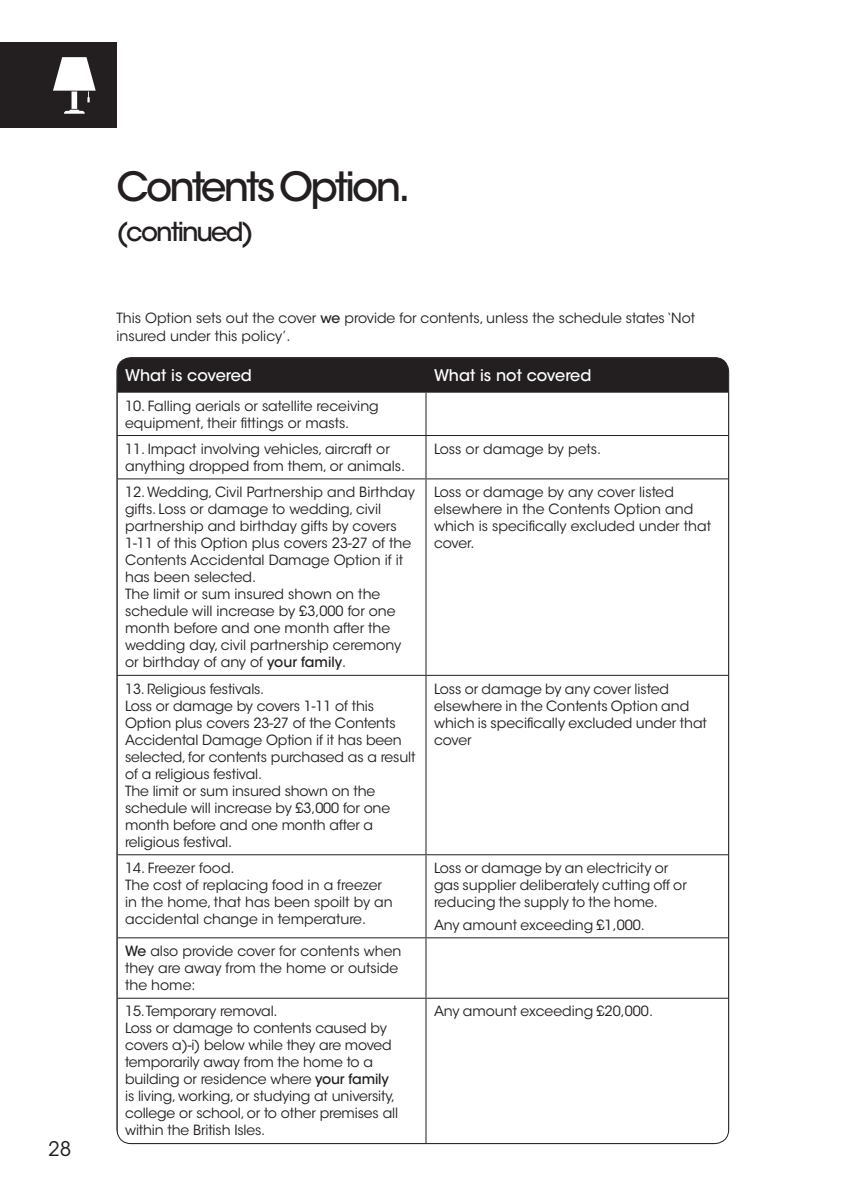
<style>
.page{position:relative;width:842px;height:1190px;background:#fff}
.page>*{position:absolute;margin:0;border:0;box-sizing:border-box;transform-origin:0 0}
.t1{font:500 40px "ITC Avant Garde Std";letter-spacing:-.07em;color:#231f20}
.t2{font:500 26px "ITC Avant Garde Std";letter-spacing:-.07em;color:#231f20}
.t3{font:20px "ITC Avant Garde Std";color:#231f20}
.t4{font:500 16px "ITC Avant Garde Std";color:#fff}
.t5{font:14px/17px "ITC Avant Garde Std";color:#231f20}
.s1{font-weight:500}
</style>
<div class="page">
<div style="left:0;top:43px;width:116px;height:85px;background:#231f20"></div>
<svg style="left:53px;top:57px;width:43px;height:57px"></svg>
<div style="left:117px;top:358px;width:611px;height:33px;background:#231f20"></div>
<hr style="left:425px;top:479px;width:1px;height:196px;background:#231f20">
<hr style="left:117px;top:675px;width:309px;height:1px;background:#231f20">
<hr style="left:426px;top:675px;width:302px;height:1px;background:#231f20">
<hr style="left:425px;top:676px;width:1px;height:178px;background:#231f20">
<hr style="left:117px;top:854px;width:309px;height:1px;background:#231f20">
<hr style="left:426px;top:854px;width:302px;height:1px;background:#231f20">
<hr style="left:425px;top:855px;width:1px;height:82px;background:#231f20">
<hr style="left:117px;top:937px;width:309px;height:1px;background:#231f20">
<hr style="left:426px;top:937px;width:302px;height:1px;background:#231f20">
<hr style="left:117px;top:997px;width:309px;height:1px;background:#231f20">
<hr style="left:117px;top:998px;width:1px;height:145px;background:#231f20">
<hr style="left:426px;top:997px;width:302px;height:1px;background:#231f20">
<hr style="left:425px;top:998px;width:1px;height:145px;background:#231f20">
<hr style="left:728px;top:998px;width:1px;height:145px;background:#231f20">
<hr style="left:117px;top:391px;width:309px;height:1px;background:#231f20">
<hr style="left:425px;top:392px;width:1px;height:43px;background:#231f20">
<hr style="left:425px;top:938px;width:1px;height:59px;background:#231f20">
<hr style="left:117px;top:357px;width:309px;height:1px;background:#231f20">
<hr style="left:117px;top:435px;width:309px;height:1px;background:#231f20">
<hr style="left:426px;top:435px;width:302px;height:1px;background:#231f20">
<hr style="left:425px;top:436px;width:1px;height:42px;background:#231f20">
<hr style="left:117px;top:478px;width:309px;height:1px;background:#231f20">
<hr style="left:426px;top:478px;width:302px;height:1px;background:#231f20">
<hr style="left:426px;top:357px;width:302px;height:1px;background:#231f20">
<hr style="left:117px;top:1143px;width:309px;height:1px;background:#231f20">
<hr style="left:426px;top:1143px;width:302px;height:1px;background:#231f20">
<hr style="left:426px;top:391px;width:302px;height:1px;background:#231f20">
<h3 class="t3" style="left:48px;top:1136px;width:25px">28</h3>
<h1 class="t1" style="left:116px;top:162px;width:295px">Contents Option.</h1>
<h2 class="t2" style="left:116px;top:215px;width:139px">(continued)</h2>
<p class="t5" style="left:116px;top:309px;width:580px;line-height:18px">This Option sets out the cover <span class="s1">we</span> provide for contents, unless the schedule states ‘Not insured under this policy’.</p>
<p class="t4" style="left:125px;top:365px;width:128px">What is covered</p>
<p class="t4" style="left:434px;top:365px;width:159px">What is not covered</p>
<p class="t5" style="left:125px;top:397px;width:255px">10. Falling aerials or satellite receiving equipment, their fittings or masts.</p>
<p class="t5" style="left:125px;top:440px;width:281px">11. Impact involving vehicles, aircraft or anything dropped from them, or animals.</p>
<p class="t5" style="left:434px;top:440px;width:169px">Loss or damage by pets.</p>
<p class="t5" style="left:125px;top:484px;width:291px">12. Wedding, Civil Partnership and Birthday gifts. Loss or damage to wedding, civil partnership and birthday gifts by covers 1-11 of this Option plus covers 23-27 of the Contents Accidental Damage Option if it has been selected.<br>The limit or sum insured shown on the schedule will increase by £3,000 for one month before and one month after the wedding day, civil partnership ceremony or birthday of any of <span class="s1">your family</span>.</p>
<p class="t5" style="left:434px;top:484px;width:278px">Loss or damage by any cover listed elsewhere in the Contents Option and which is specifically excluded under that cover.</p>
<p class="t5" style="left:125px;top:680px;width:292px">13. Religious festivals.<br>Loss or damage by covers 1-11 of this Option plus covers 23-27 of the Contents Accidental Damage Option if it has been selected, for contents purchased as a result of a religious festival.<br>The limit or sum insured shown on the schedule will increase by £3,000 for one month before and one month after a religious festival.</p>
<p class="t5" style="left:434px;top:680px;width:274px">Loss or damage by any cover listed elsewhere in the Contents Option and which is specifically excluded under that cover</p>
<p class="t5" style="left:125px;top:859px;width:269px">14. Freezer food.<br>The cost of replacing food in a freezer in the home, that has been spoilt by an accidental change in temperature.</p>
<p class="t5" style="left:434px;top:859px;width:254px">Loss or damage by an electricity or gas supplier deliberately cutting off or reducing the supply to the home.</p>
<p class="t5" style="left:434px;top:916px;width:212px">Any amount exceeding £1,000.</p>
<p class="t5" style="left:125px;top:942px;width:278px"><span class="s1">We</span> also provide cover for contents when they are away from the home or outside the home:</p>
<p class="t5" style="left:125px;top:1003px;width:274px">15.Temporary removal.<br>Loss or damage to contents caused by covers a)-i) below while they are moved temporarily away from the home to a building or residence where <span class="s1">your family </span>is living, working, or studying at university, college or school, or to other premises all within the British Isles.</p>
<p class="t5" style="left:434px;top:1003px;width:220px">Any amount exceeding £20,000.</p>
</div>
